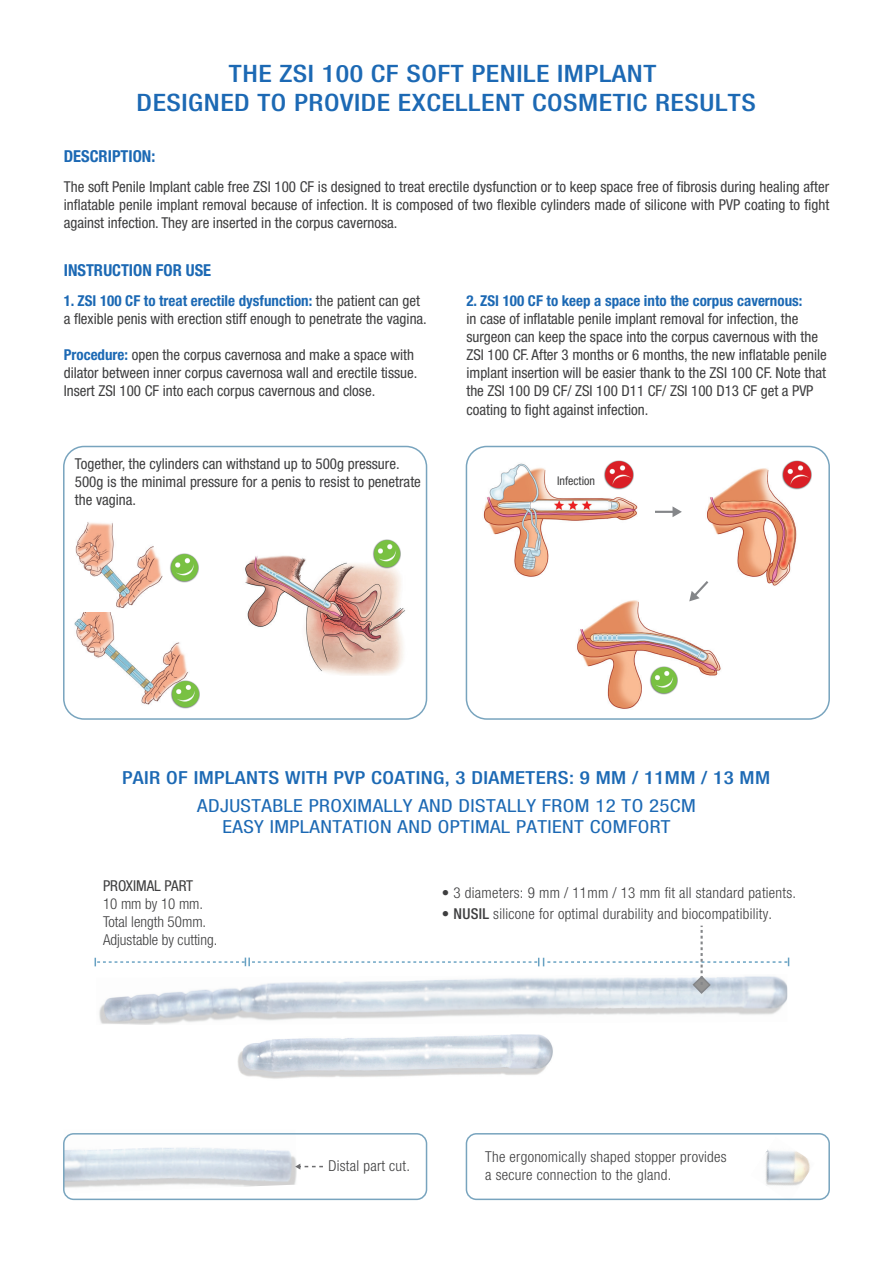
<style>
.page{position:relative;width:893px;height:1263px;background:#fff}
.page>*{position:absolute;margin:0;border:0;box-sizing:border-box;transform-origin:0 0}
.t1{font:500 condensed 24px/28.8px "Helvetica Neue LT Std";letter-spacing:.02em;color:#1c69b4;text-align:center;scale:1.16 1}
.t2{font:condensed 18px/21.6px "Helvetica Neue LT Std";letter-spacing:.02em;color:#1c69b4;text-align:center;scale:1.16 1}
.t3{font:500 condensed 18px "Helvetica Neue LT Std";letter-spacing:.02em;color:#1c69b4;scale:1.16 1}
.t4{font:700 condensed 16.5px "Helvetica Neue LT Std";color:#1c69b4}
.t5{font:condensed 15px/18px "Helvetica Neue LT Std";color:#3e3e3f}
.t6{font:300 condensed 15px/18px "Helvetica Neue LT Std";letter-spacing:.02em;color:#3e3e3f}
.t7{font:300 condensed 15px/18px "Helvetica Neue LT Std";color:#3e3e3f}
.t8{font:700 condensed 15px "Helvetica Neue LT Std";color:#1c69b4}
.t9{font:condensed 12px "Helvetica Neue LT Std";color:#3e3e3f}
.s1{font-weight:700;color:#1c69b4}
.s2{font-weight:500}
</style>
<div class="page">
<img style="left:64px;top:1134px;width:233px;height:54px">
<img style="left:245px;top:549px;width:161px;height:126px">
<img style="left:74px;top:612px;width:115px;height:93px">
<img style="left:75px;top:522px;width:88px;height:86px">
<img style="left:99px;top:995px;width:688px;height:30px">
<img style="left:238px;top:1034px;width:315px;height:45px">
<svg style="left:95px;top:926px;width:694px;height:69px"></svg>
<img style="left:750px;top:1149px;width:65px;height:52px">
<img style="left:170px;top:554px;width:28px;height:28px">
<img style="left:171px;top:680px;width:28px;height:29px">
<img style="left:372px;top:540px;width:28px;height:28px">
<div style="left:63px;top:446px;width:364px;height:274px;border:2px solid #78a4be;border-radius:20px"></div>
<div style="left:466px;top:446px;width:364px;height:274px;border:2px solid #78a4be;border-radius:20px"></div>
<div style="left:63px;top:1133px;width:364px;height:67px;border:2px solid #78a4be;border-radius:10px"></div>
<div style="left:466px;top:1133px;width:364px;height:67px;border:2px solid #78a4be;border-radius:10px"></div>
<svg style="left:295px;top:1163px;width:28px;height:6px"></svg>
<img style="left:483px;top:463px;width:155px;height:114px">
<img style="left:707px;top:468px;width:90px;height:118px">
<img style="left:577px;top:600px;width:144px;height:109px">
<svg style="left:655px;top:506px;width:27px;height:11px"></svg>
<svg style="left:689px;top:579px;width:22px;height:22px"></svg>
<img style="left:650px;top:666px;width:28px;height:28px">
<img style="left:604px;top:460px;width:30px;height:30px">
<img style="left:782px;top:460px;width:30px;height:30px">
<h1 class="t1" style="left:137px;top:59px;width:535px">THE ZSI 100 CF SOFT PENILE IMPLANT<br>DESIGNED TO PROVIDE EXCELLENT COSMETIC RESULTS</h1>
<p class="t4" style="left:64px;top:146px;width:93px">DESCRIPTION:</p>
<p class="t5" style="left:64px;top:178px;width:767px;text-align:justify">The soft Penile Implant cable free ZSI 100 CF is designed to treat erectile dysfunction or to keep space free of fibrosis during healing after inflatable penile implant removal because of infection. It is composed of two flexible cylinders made of silicone with PVP coating to fight against infection. They are inserted in the corpus cavernosa.</p>
<p class="t4" style="left:64px;top:260px;width:149px">INSTRUCTION FOR USE</p>
<p class="t5" style="left:64px;top:292px;width:365px"><span class="s1">1. ZSI 100 CF to treat erectile dysfunction:</span> the patient can get a flexible penis with erection stiff enough to penetrate the vagina.</p>
<p class="t5" style="left:64px;top:346px;width:355px"><span class="s1">Procedure:</span> open the corpus cavernosa and make a space with dilator between inner corpus cavernosa wall and erectile tissue.<br>Insert ZSI 100 CF into each corpus cavernous and close.</p>
<p class="t5" style="left:75px;top:455px;width:347px">Together, the cylinders can withstand up to 500g pressure.<br>500g is the minimal pressure for a penis to resist to penetrate the vagina.</p>
<p class="t8" style="left:466px;top:292px;width:337px">2. ZSI 100 CF to keep a space into the corpus cavernous:</p>
<p class="t5" style="left:466px;top:310px;width:362px">in case of inflatable penile implant removal for infection, the surgeon can keep the space into the corpus cavernous with the ZSI 100 CF. After 3 months or 6 months, the new inflatable penile implant insertion will be easier thank to the ZSI 100 CF. Note that the ZSI 100 D9 CF/ ZSI 100 D11 CF/ ZSI 100 D13 CF get a PVP coating to fight against infection.</p>
<p class="t9" style="left:557px;top:474px;width:39px">Infection</p>
<p class="t3" style="left:122px;top:766px;width:560px">PAIR OF IMPLANTS WITH PVP COATING, 3 DIAMETERS: 9 MM / 11MM / 13 MM</p>
<p class="t2" style="left:197px;top:794px;width:431px">ADJUSTABLE PROXIMALLY AND DISTALLY FROM 12 TO 25CM<br>EASY IMPLANTATION AND OPTIMAL PATIENT COMFORT</p>
<p class="t5" style="left:103px;top:877px;width:92px">PROXIMAL PART</p>
<p class="t7" style="left:103px;top:895px;width:116px">10 mm by 10 mm.<br>Total length 50mm.<br>Adjustable by cutting.</p>
<p class="t6" style="left:442px;top:883px;width:356px">• 3 diameters: 9 mm / 11mm / 13 mm fit all standard patients.</p>
<p class="t6" style="left:442px;top:904px;width:332px">• <span class="s2">NUSIL</span> silicone for optimal durability and biocompatibility.</p>
<p class="t6" style="left:328px;top:1157px;width:83px">Distal part cut.</p>
<p class="t6" style="left:485px;top:1148px;width:243px">The ergonomically shaped stopper provides a secure connection to the gland.</p>
</div>
